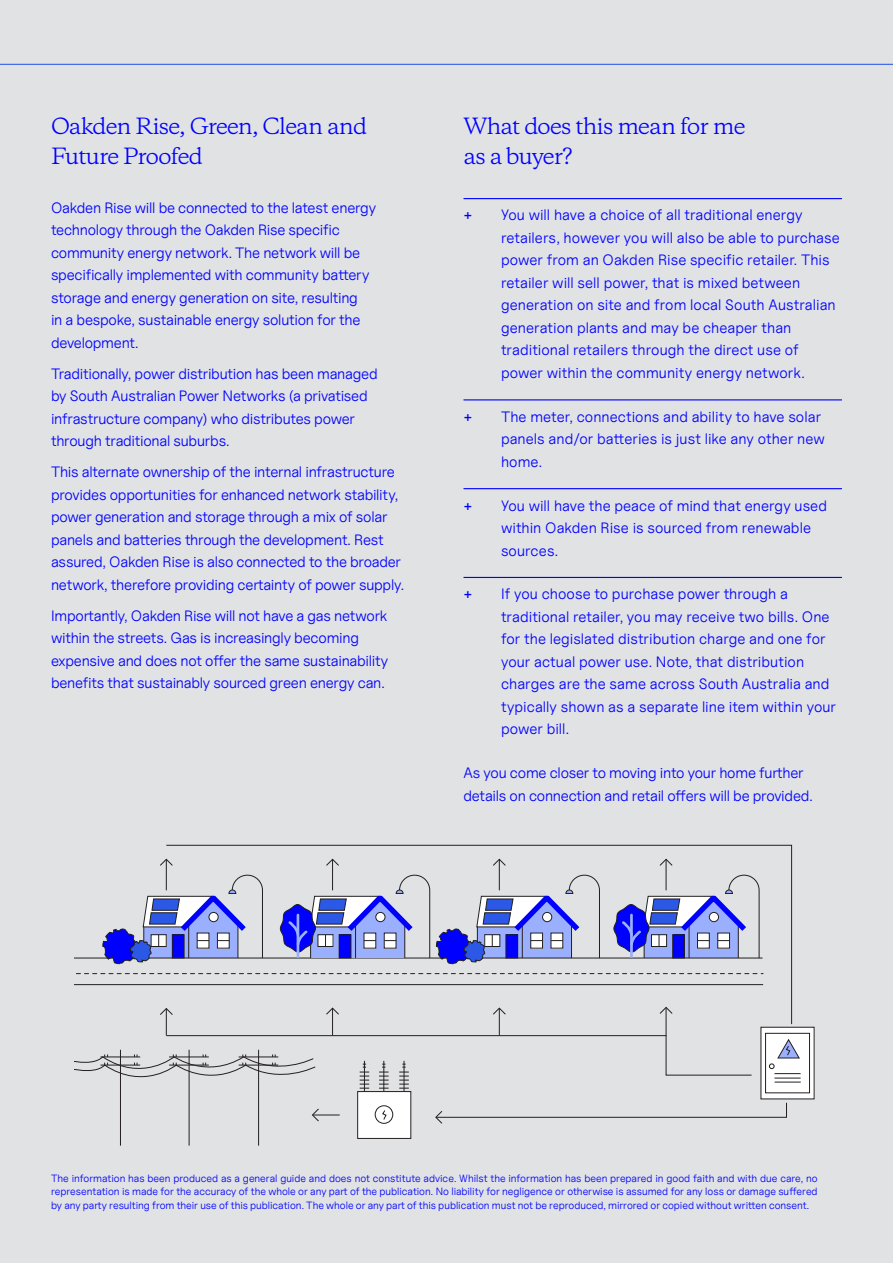
<style>
.page{position:relative;width:893px;height:1263px;background:#e0e2e4}
.page>*{position:absolute;margin:0;border:0;box-sizing:border-box;transform-origin:0 0}
.Intro_paragraph__headings{font:21px/30px "Copernicus";letter-spacing:-.04em;color:#00f}
.Body{font:15px/22.5px "Uncut Sans";letter-spacing:-.01em;color:#00f}
.t1{font:15px "Uncut Sans Medium";color:#00f}
.Body-2{font:10.5px/13.5px "Uncut Sans";color:#00f;text-align:justify}
</style>
<div class="page">
<hr style="left:0;top:64px;width:893px;height:1px;background:#2c58e6">
<hr style="left:463px;top:198px;width:379px;height:1px;background:#00f">
<hr style="left:463px;top:399px;width:379px;height:1px;background:#00f">
<hr style="left:463px;top:488px;width:379px;height:1px;background:#00f">
<hr style="left:463px;top:577px;width:379px;height:1px;background:#00f">
<svg style="left:166px;top:844px;width:626px;height:181px"></svg>
<hr style="left:166px;top:860px;width:1px;height:30px;background:#231f20">
<svg style="left:160px;top:858px;width:13px;height:8px"></svg>
<hr style="left:332px;top:860px;width:1px;height:30px;background:#231f20">
<svg style="left:326px;top:858px;width:14px;height:8px"></svg>
<hr style="left:499px;top:860px;width:1px;height:30px;background:#231f20">
<svg style="left:492px;top:858px;width:14px;height:8px"></svg>
<hr style="left:666px;top:860px;width:1px;height:30px;background:#231f20">
<svg style="left:659px;top:858px;width:14px;height:8px"></svg>
<svg style="left:160px;top:1007px;width:13px;height:28px"></svg>
<svg style="left:326px;top:1007px;width:14px;height:28px"></svg>
<svg style="left:312px;top:1108px;width:28px;height:14px"></svg>
<svg style="left:492px;top:1007px;width:14px;height:28px"></svg>
<svg style="left:659px;top:1006px;width:93px;height:70px"></svg>
<svg style="left:435px;top:1102px;width:352px;height:22px"></svg>
<hr style="left:74px;top:984px;width:689px;height:1px;background:#231f20">
<hr style="left:74px;top:958px;width:688px;height:1px;background:#231f20">
<svg style="left:76px;top:973px;width:687px;height:1px"></svg>
<hr style="left:166px;top:1035px;width:500px;height:1px;background:#231f20">
<div style="left:761px;top:1027px;width:53px;height:72px;background:#fff"></div>
<div style="left:358px;top:1091px;width:53px;height:47px;background:#fff"></div>
<div style="left:357px;top:1091px;width:54px;height:48px;border:1px solid #231f20"></div>
<div style="left:765px;top:1033px;width:45px;height:60px;border:1px solid #231f20"></div>
<div style="left:375px;top:1105px;width:18px;height:19px;border:1px solid #231f20;border-radius:50%"></div>
<svg style="left:769px;top:1039px;width:32px;height:44px"></svg>
<svg style="left:382px;top:1110px;width:5px;height:10px"></svg>
<hr style="left:189px;top:1050px;width:1px;height:95px;background:#231f20">
<hr style="left:120px;top:1050px;width:1px;height:95px;background:#231f20">
<hr style="left:258px;top:1050px;width:1px;height:95px;background:#231f20">
<svg style="left:74px;top:1054px;width:242px;height:37px"></svg>
<hr style="left:364px;top:1061px;width:1px;height:30px;background:#231f20">
<svg style="left:360px;top:1064px;width:9px;height:25px"></svg>
<hr style="left:383px;top:1061px;width:1px;height:30px;background:#231f20">
<svg style="left:379px;top:1064px;width:10px;height:25px"></svg>
<hr style="left:404px;top:1061px;width:1px;height:30px;background:#231f20">
<svg style="left:399px;top:1064px;width:10px;height:25px"></svg>
<svg style="left:436px;top:874px;width:164px;height:90px"></svg>
<svg style="left:613px;top:874px;width:147px;height:85px"></svg>
<svg style="left:280px;top:874px;width:150px;height:85px"></svg>
<svg style="left:102px;top:874px;width:161px;height:90px"></svg>
<p class="Intro_paragraph__headings" style="left:51px;top:111px;width:317px">Oakden Rise, Green, Clean and<br>Future Proofed</p>
<p class="Body" style="left:51px;top:196px;width:327px">Oakden Rise will be connected to the latest energy technology through the Oakden Rise specific community energy network. The network will be specifically implemented with community battery storage and energy generation on site, resulting<br>in a bespoke, sustainable energy solution for the development.</p>
<p class="Body" style="left:51px;top:362px;width:328px">Traditionally, power distribution has been managed by South Australian Power Networks (a privatised infrastructure company) who distributes power through traditional suburbs.</p>
<p class="Body" style="left:51px;top:460px;width:355px">This alternate ownership of the internal infrastructure provides opportunities for enhanced network stability, power generation and storage through a mix of solar panels and batteries through the development. Rest assured, Oakden Rise is also connected to the broader network, therefore providing certainty of power supply.</p>
<p class="Body" style="left:51px;top:604px;width:339px">Importantly, Oakden Rise will not have a gas network within the streets. Gas is increasingly becoming expensive and does not offer the same sustainability benefits that sustainably sourced green energy can.</p>
<p class="Intro_paragraph__headings" style="left:463px;top:111px;width:283px">What does this mean for me as a buyer?</p>
<p class="t1" style="left:463px;top:206px;width:10px">+</p>
<p class="Body" style="left:501px;top:204px;width:340px">You will have a choice of all traditional energy retailers, however you will also be able to purchase power from an Oakden Rise specific retailer. This retailer will sell power, that is mixed between generation on site and from local South Australian generation plants and may be cheaper than traditional retailers through the direct use of power within the community energy network.</p>
<p class="t1" style="left:463px;top:407px;width:10px">+</p>
<p class="Body" style="left:501px;top:405px;width:325px">The meter, connections and ability to have solar panels and/or batteries is just like any other new home.</p>
<p class="t1" style="left:463px;top:496px;width:10px">+</p>
<p class="Body" style="left:501px;top:494px;width:328px">You will have the peace of mind that energy used within Oakden Rise is sourced from renewable sources.</p>
<p class="t1" style="left:463px;top:584px;width:10px">+</p>
<p class="Body" style="left:501px;top:582px;width:337px">If you choose to purchase power through a traditional retailer, you may receive two bills. One for the legislated distribution charge and one for your actual power use. Note, that distribution charges are the same across South Australia and typically shown as a separate line item within your power bill.</p>
<p class="Body" style="left:463px;top:761px;width:351px">As you come closer to moving into your home further details on connection and retail offers will be provided.</p>
<p class="Body-2" style="left:51px;top:1171px;width:768px">The information has been produced as a general guide and does not constitute advice. Whilst the information has been prepared in good faith and with due care, no representation is made for the accuracy of the whole or any part of the publication. No liability for negligence or otherwise is assumed for any loss or damage suffered by any party resulting from their use of this publication. The whole or any part of this publication must not be reproduced, mirrored or copied without written consent.</p>
</div>
